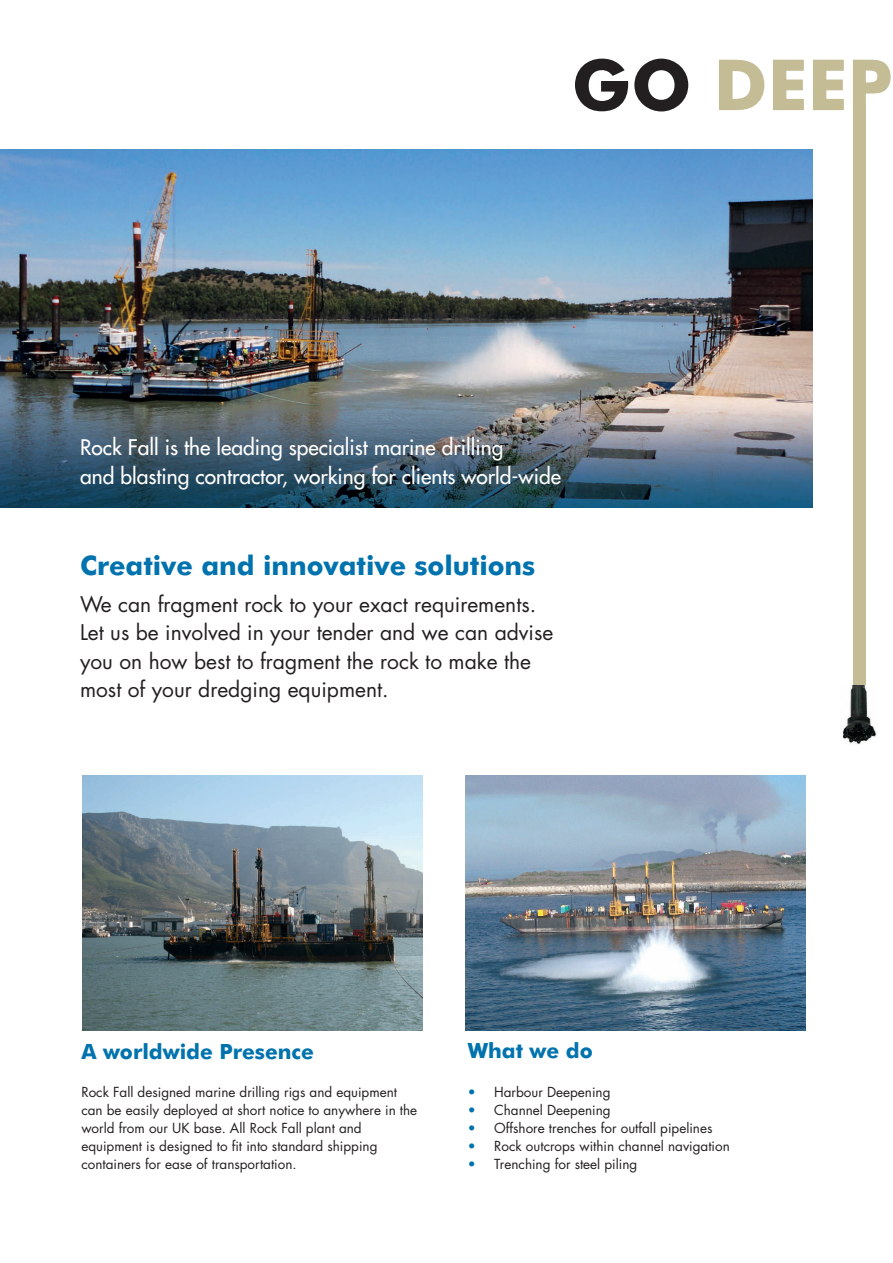
<style>
.page{position:relative;width:893px;height:1263px;background:#fff}
.page>*{position:absolute;margin:0;border:0;box-sizing:border-box;transform-origin:0 0}
.t1{font:700 70.5px "Futura BT";color:#c3bc95}
.t2{font:700 27px "Futura BT";color:#0073ae}
.t3{font:21px/28.5px "Futura";color:#231f20}
.t4{font:21px/28.7px "Futura";color:#fff}
.t5{font:700 21px "Futura BT";color:#0073ae}
.t6{font:13.5px/18px "Futura";color:#231f20}
.s1{color:#231f20}
.s2{color:#0073ae}
</style>
<div class="page">
<img style="left:0;top:150px;width:812px;height:358px">
<div style="left:853px;top:103px;width:12px;height:587px;background:#c3bc95"></div>
<img style="left:842px;top:685px;width:35px;height:59px">
<img style="left:83px;top:775px;width:340px;height:256px">
<img style="left:465px;top:775px;width:341px;height:256px">
<h1 class="t1" style="left:572px;top:57px;width:322px"><span class="s1">GO</span> DEEP</h1>
<h3 class="t4" style="left:80px;top:435px;width:482px">Rock Fall is the leading specialist marine drilling<br>and blasting contractor, working for clients world-wide</h3>
<h2 class="t2" style="left:80px;top:554px;width:457px">Creative and innovative solutions</h2>
<h3 class="t3" style="left:80px;top:592px;width:475px">We can fragment rock to your exact requirements.<br>Let us be involved in your tender and we can advise you on how best to fragment the rock to make the most of your dredging equipment.</h3>
<h3 class="t5" style="left:81px;top:1043px;width:234px">A worldwide Presence</h3>
<p class="t6" style="left:81px;top:1084px;width:337px">Rock Fall designed marine drilling rigs and equipment can be easily deployed at short notice to anywhere in the world from our UK base. All Rock Fall plant and equipment is designed to fit into standard shipping containers for ease of transportation.</p>
<h3 class="t5" style="left:468px;top:1042px;width:127px">What we do</h3>
<p class="t6" style="left:468px;top:1084px;width:144px"><span class="s2">•</span> Harbour Deepening</p>
<p class="t6" style="left:468px;top:1102px;width:144px"><span class="s2">•</span> Channel Deepening</p>
<p class="t6" style="left:468px;top:1120px;width:246px"><span class="s2">•</span> Offshore trenches for outfall pipelines</p>
<p class="t6" style="left:468px;top:1138px;width:264px"><span class="s2">•</span> Rock outcrops within channel navigation</p>
<p class="t6" style="left:468px;top:1156px;width:171px"><span class="s2">•</span> Trenching for steel piling</p>
</div>
